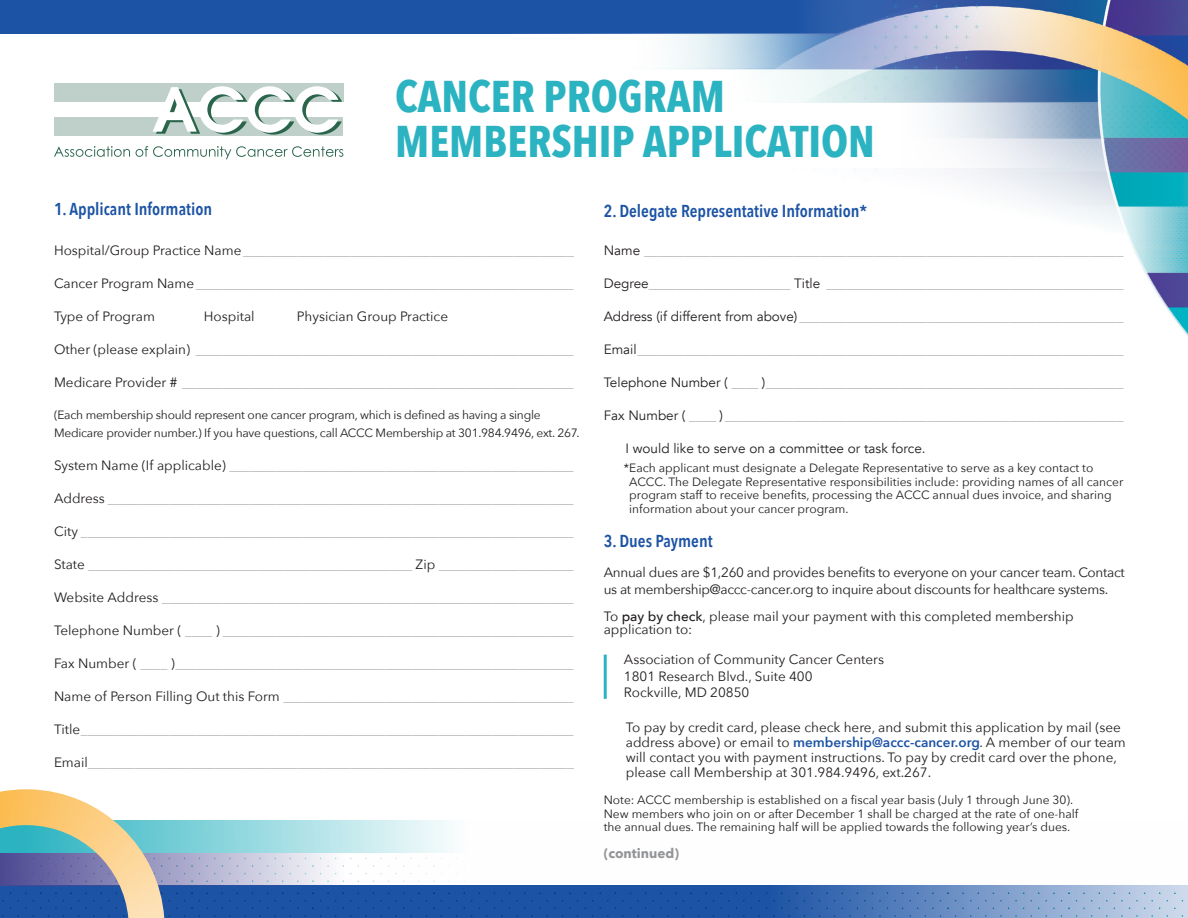
<style>
.page{position:relative;width:1188px;height:918px;background:#fff}
.page>*{position:absolute;margin:0;border:0;box-sizing:border-box;transform-origin:0 0}
.Pa0{font:700 44.25px/44.2px "Avenir Next Condensed";color:#2bb3c1}
.Default{font:600 17.25px "Avenir Next Condensed";color:#1c53a5}
.Blue_Subhead{font:600 17.25px "Avenir Next Condensed";color:#1c53a5}
.Pa2{font:200 13.5px "Avenir Next";color:#211d1e}
.Pa2-2{font:13.5px/15px "Avenir Next";color:#211d1e}
.Pa2-3{font:13.5px/16.5px "Avenir Next";letter-spacing:-.02em;color:#211d1e}
.Pa4{font:13.5px "Avenir";color:#211d1e}
.Pa2-4{font:700 13.5px "Avenir Next";color:#939598}
.Default-2{font:12px/13.5px "Avenir Next";color:#211d1e}
.Pa2-5{font:12px/13.5px "Avenir Next";color:#211d1e}
.Pa3{font:12px/18px "Avenir Next";letter-spacing:-.02em;color:#211d1e}
.s1{font-weight:400}
.s2{font-family:"Avenir";font-weight:400}
.s3{font-weight:500}
.s4{font-weight:600;color:#1c53a5}
</style>
<div class="page">
<svg style="left:164px;top:886px;width:1024px;height:32px;background:#3f6db2"></svg>
<svg style="left:164px;top:820px;width:286px;height:33px;background:#b0e2e7"></svg>
<svg style="left:164px;top:853px;width:1024px;height:33px"></svg>
<img style="left:480px;top:0;width:708px;height:699px">
<svg style="left:559px;top:103px;width:521px;height:64px"></svg>
<div style="left:55px;top:84px;width:289px;height:18px;background:#bed0c9"></div>
<div style="left:55px;top:117px;width:288px;height:18px;background:#bed0c9"></div>
<svg style="left:153px;top:86px;width:141px;height:49px"></svg>
<svg style="left:294px;top:86px;width:48px;height:49px"></svg>
<svg style="left:54px;top:146px;width:76px;height:11px"></svg>
<svg style="left:136px;top:146px;width:110px;height:13px"></svg>
<svg style="left:248px;top:146px;width:95px;height:11px"></svg>
<img style="left:0;top:789px;width:164px;height:129px">
<div style="left:0;top:0;width:847px;height:33px;background:#1c53a5"></div>
<svg style="left:817px;top:0;width:138px;height:33px;background:#6a87c0"></svg>
<hr style="left:604px;top:655px;width:3px;height:44px;background:#2bb3c1">
<p class="Pa0" style="left:395px;top:74px;width:481px">CANCER PROGRAM<br>MEMBERSHIP APPLICATION</p>
<p class="Blue_Subhead" style="left:54px;top:194px;width:160px">1. Applicant Information</p>
<p class="Pa2" style="left:54px;top:239px;width:521px"><span class="s1">Hospital/Group Practice Name</span>_________________________________________________</p>
<p class="Pa2" style="left:54px;top:272px;width:521px"><span class="s1">Cancer Program Name</span>________________________________________________________</p>
<p class="Pa2-2" style="left:54px;top:308px;width:102px">Type of Program</p>
<p class="Pa2-2" style="left:204px;top:308px;width:52px">Hospital</p>
<p class="Pa2-2" style="left:297px;top:308px;width:153px">Physician Group Practice</p>
<p class="Pa2" style="left:54px;top:338px;width:521px"><span class="s1">Other (please explain)</span> ________________________________________________________</p>
<p class="Pa2" style="left:54px;top:371px;width:521px"><span class="s1">Medicare Provider #</span> __________________________________________________________</p>
<p class="Pa3" style="left:54px;top:405px;width:527px">(Each membership should represent one cancer program, which is defined as having a single<br>Medicare provider number.) If you have questions, call ACCC Membership at 301.984.9496, ext. 267.</p>
<p class="Pa2" style="left:54px;top:453px;width:521px"><span class="s1">System Name (If applicable)</span> ___________________________________________________</p>
<p class="Pa2" style="left:54px;top:486px;width:521px"><span class="s1">Address</span> _____________________________________________________________________</p>
<p class="Pa2" style="left:54px;top:519px;width:521px"><span class="s1">City</span> _________________________________________________________________________</p>
<p class="Pa2" style="left:54px;top:552px;width:521px"><span class="s1">State</span> ________________________________________________ <span class="s1">Zip</span> ____________________</p>
<p class="Pa2" style="left:54px;top:585px;width:521px"><span class="s1">Website Address</span> _____________________________________________________________</p>
<p class="Pa2" style="left:54px;top:618px;width:521px"><span class="s1">Telephone Number (</span> ____ <span class="s1">)</span> ____________________________________________________</p>
<p class="Pa2" style="left:54px;top:651px;width:521px"><span class="s1">Fax Number (</span> ____ <span class="s1">)</span>___________________________________________________________</p>
<p class="Pa2" style="left:54px;top:684px;width:521px"><span class="s1">Name of Person Filling Out this Form</span> ___________________________________________</p>
<p class="Pa2" style="left:54px;top:717px;width:521px"><span class="s1">Title</span> _________________________________________________________________________</p>
<p class="Pa2" style="left:54px;top:750px;width:521px"><span class="s1">Email</span>________________________________________________________________________</p>
<p class="Default" style="left:604px;top:196px;width:265px">2. Delegate Representative Information*</p>
<p class="Pa2" style="left:604px;top:239px;width:521px"><span class="s2">Name</span> _______________________________________________________________________</p>
<p class="Pa2" style="left:604px;top:272px;width:521px"><span class="s2">Degree</span>_____________________ <span class="s2">Title</span> ____________________________________________</p>
<p class="Pa2" style="left:604px;top:305px;width:521px"><span class="s2">Address (if different from above)</span> ________________________________________________</p>
<p class="Pa2" style="left:604px;top:338px;width:521px"><span class="s2">Email</span>________________________________________________________________________</p>
<p class="Pa2" style="left:604px;top:371px;width:521px"><span class="s2">Telephone Number (</span> ____ <span class="s2">)</span>_____________________________________________________</p>
<p class="Pa2" style="left:604px;top:404px;width:521px"><span class="s2">Fax Number (</span> ____ <span class="s2">)</span> ___________________________________________________________</p>
<p class="Pa4" style="left:626px;top:440px;width:302px">I would like to serve on a committee or task force.</p>
<p class="Default-2" style="left:629px;top:461px;width:496px;text-indent:-5px">*Each applicant must designate a Delegate Representative to serve as a key contact to ACCC. The Delegate Representative responsibilities include: providing names of all cancer program staff to receive benefits, processing the ACCC annual dues invoice, and sharing information about your cancer program.</p>
<p class="Blue_Subhead" style="left:604px;top:526px;width:110px">3. Dues Payment</p>
<p class="Pa2-3" style="left:604px;top:564px;width:523px">Annual dues are $1,260 and provides benefits to everyone on your cancer team. Contact us at membership@accc-cancer.org to inquire about discounts for healthcare systems.</p>
<p class="Pa2-2" style="left:604px;top:609px;width:472px;line-height:13.5px">To <span class="s3">pay by check</span>, please mail your payment with this completed membership application to:</p>
<p class="Pa2-2" style="left:624px;top:651px;width:262px;line-height:16.5px">Association of Community Cancer Centers<br>1801 Research Blvd., Suite 400<br>Rockville, MD 20850</p>
<p class="Pa2-2" style="left:626px;top:720px;width:502px">To pay by credit card, please check here, and submit this application by mail (see address above) or email to <span class="s4">membership@accc-cancer.org</span>. A member of our team will contact you with payment instructions. To pay by credit card over the phone, please call Membership at 301.984.9496, ext.267.</p>
<p class="Pa2-5" style="left:604px;top:793px;width:476px">Note: ACCC membership is established on a fiscal year basis (July 1 through June 30).<br>New members who join on or after December 1 shall be charged at the rate of one-half the annual dues. The remaining half will be applied towards the following year’s dues.</p>
<p class="Pa2-4" style="left:604px;top:842px;width:77px">(continued)</p>
</div>
